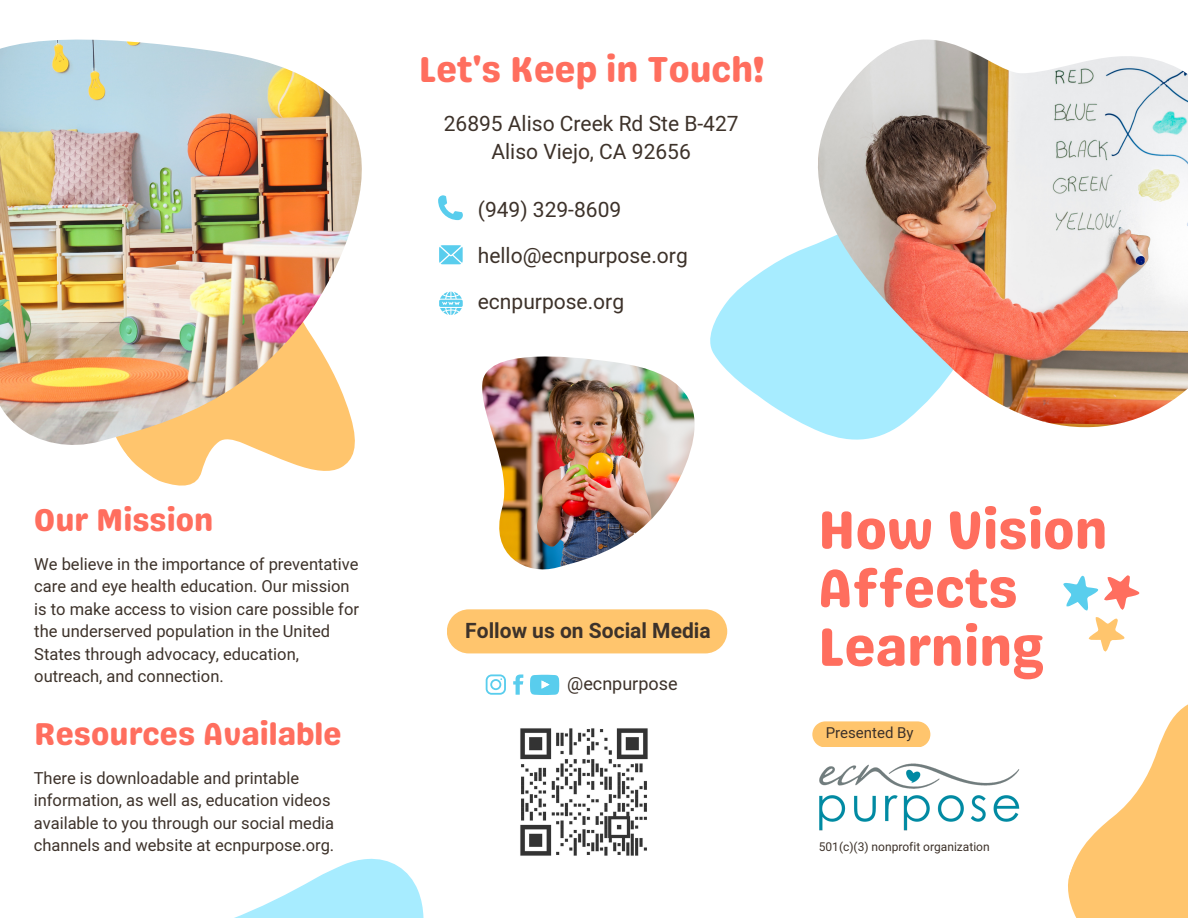
<style>
.page{position:relative;width:1188px;height:918px;background:#fff}
.page>*{position:absolute;margin:0;border:0;box-sizing:border-box;transform-origin:0 0}
.t1{font:54px/58.5px "Genty Sans";color:#ff6e5e}
.t2{font:36px "Genty Sans";color:#ff6e5e}
.t3{font:31.5px "Genty Sans";color:#ff6e5e}
.t4{font:21px "Mardoto";color:#3d322a}
.t5{font:700 21px "Mardoto";color:#3d322a}
.t6{font:18px "Mardoto";color:#3d322a}
.t7{font:16.5px/22.5px "Mardoto";color:#3d322a}
.t8{font:15px "Mardoto";color:#3d322a}
.t9{font:12px "Mardoto";color:#3d322a}
</style>
<div class="page">
<svg style="left:710px;top:243px;width:188px;height:197px;fill:#a7ecff"></svg>
<svg style="left:234px;top:858px;width:190px;height:60px"></svg>
<img style="left:818px;top:40px;width:370px;height:387px">
<svg style="left:1068px;top:704px;width:120px;height:214px"></svg>
<svg style="left:439px;top:292px;width:24px;height:23px"></svg>
<svg style="left:439px;top:245px;width:24px;height:19px"></svg>
<svg style="left:438px;top:195px;width:25px;height:25px"></svg>
<svg style="left:120px;top:445px;width:235px;height:41px"></svg>
<img style="left:0;top:40px;width:362px;height:405px">
<img style="left:819px;top:763px;width:201px;height:68px">
<svg style="left:812px;top:721px;width:118px;height:26px;background:#ffc875"></svg>
<svg style="left:1063px;top:575px;width:77px;height:77px"></svg>
<svg style="left:486px;top:674px;width:20px;height:21px"></svg>
<svg style="left:513px;top:674px;width:10px;height:21px"></svg>
<svg style="left:530px;top:675px;width:29px;height:20px"></svg>
<div style="left:447px;top:609px;width:280px;height:44px;background:#ffc56d"></div>
<img style="left:482px;top:356px;width:213px;height:214px">
<img style="left:520px;top:728px;width:128px;height:128px">
<p class="t2" style="left:419px;top:48px;width:347px">Let's Keep in Touch!</p>
<p class="t4" style="left:444px;top:112px;width:296px">26895 Aliso Creek Rd Ste B-427</p>
<p class="t4" style="left:491px;top:140px;width:201px">Aliso Viejo, CA 92656</p>
<p class="t4" style="left:478px;top:197px;width:145px">(949) 329-8609</p>
<p class="t4" style="left:478px;top:243px;width:211px">hello@ecnpurpose.org</p>
<p class="t4" style="left:478px;top:290px;width:148px">ecnpurpose.org</p>
<p class="t3" style="left:34px;top:501px;width:181px">Our Mission</p>
<p class="t7" style="left:34px;top:553px;width:326px">We believe in the importance of preventative care and eye health education. Our mission is to make access to vision care possible for the underserved population in the United States through advocacy, education, outreach, and connection.</p>
<p class="t3" style="left:34px;top:715px;width:309px">Resources Available</p>
<p class="t7" style="left:34px;top:767px;width:302px">There is downloadable and printable information, as well as, education videos available to you through our social media channels and website at ecnpurpose.org.</p>
<p class="t5" style="left:465px;top:619px;width:247px">Follow us on Social Media</p>
<p class="t6" style="left:567px;top:674px;width:112px">@ecnpurpose</p>
<p class="t1" style="left:818px;top:501px;width:291px">How Vision<br>Affects<br>Learning</p>
<p class="t8" style="left:826px;top:724px;width:89px">Presented By</p>
<p class="t9" style="left:819px;top:840px;width:172px">501(c)(3) nonprofit organization</p>
</div>
